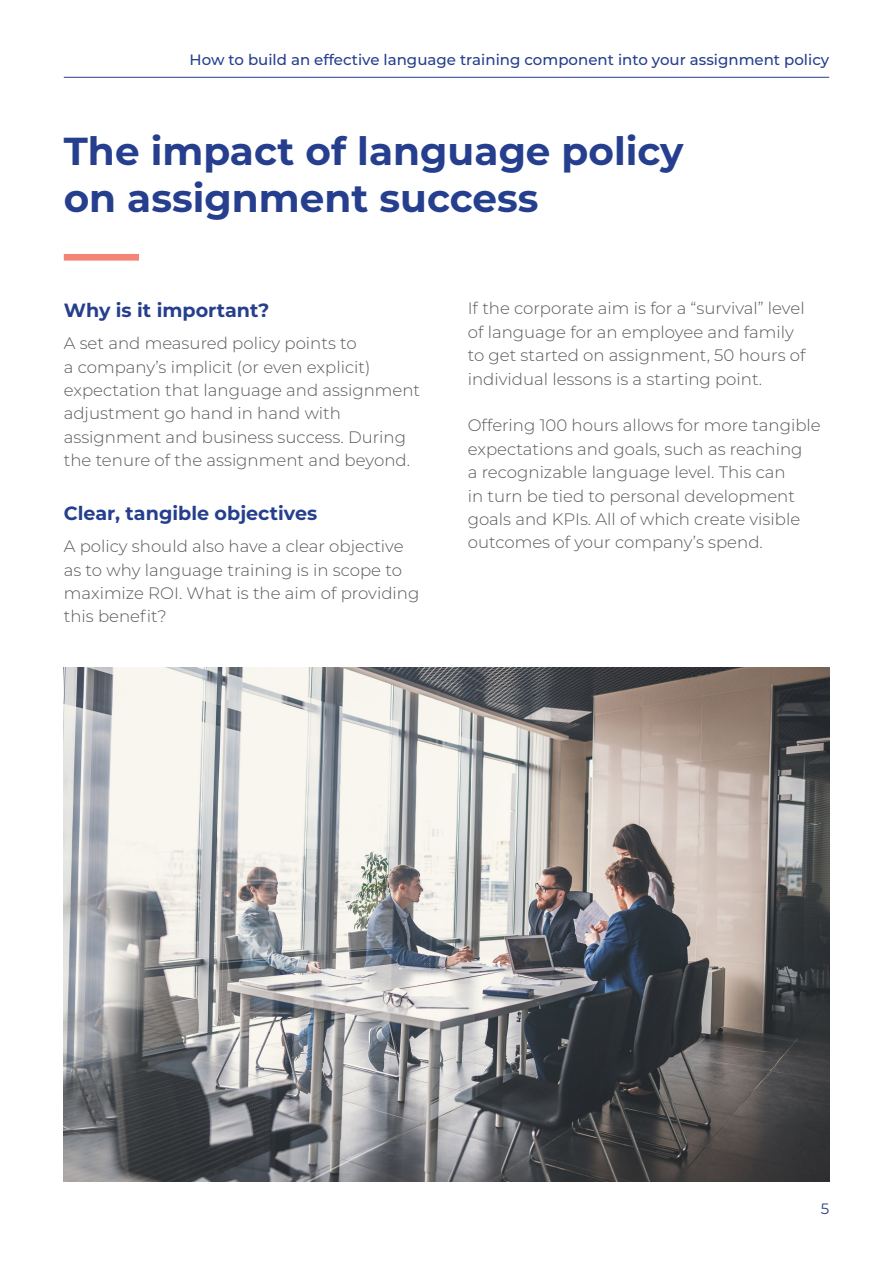
<style>
.page{position:relative;width:893px;height:1263px;background:#fff}
.page>*{position:absolute;margin:0;border:0;box-sizing:border-box;transform-origin:0 0}
.Sub_Headline{font:700 39px/46.8px "Montserrat";color:#253f8e}
.Topic{font:700 19.2px "Montserrat";color:#253f8e}
.Body_copy{font:300 16.65px/23.4px "Montserrat";color:#57585a}
.t1{font:500 15px "Montserrat";color:#253f8e}
.t2{font:15px "Montserrat";color:#253f8e}
</style>
<div class="page">
<img style="left:64px;top:668px;width:765px;height:513px">
<div style="left:64px;top:254px;width:75px;height:7px;background:#f48475"></div>
<hr style="left:64px;top:77px;width:765px;height:1px;background:#253f8e">
<p class="t1" style="left:190px;top:49px;width:641px">How to build an effective language training component into your assignment policy</p>
<p class="Sub_Headline" style="left:64px;top:126px;width:621px">The impact of language policy on assignment success</p>
<p class="Topic" style="left:64px;top:297px;width:207px">Why is it important?</p>
<p class="Body_copy" style="left:64px;top:331px;width:358px">A set and measured policy points to<br>a company’s implicit (or even explicit) expectation that language and assignment adjustment go hand in hand with assignment and business success. During the tenure of the assignment and beyond.</p>
<p class="Topic" style="left:64px;top:500px;width:255px">Clear, tangible objectives</p>
<p class="Body_copy" style="left:64px;top:534px;width:357px">A policy should also have a clear objective as to why language training is in scope to maximize ROI. What is the aim of providing this benefit?</p>
<p class="Body_copy" style="left:468px;top:296px;width:339px">If the corporate aim is for a “survival” level of language for an employee and family to get started on assignment, 50 hours of individual lessons is a starting point.</p>
<p class="Body_copy" style="left:468px;top:413px;width:354px">Offering 100 hours allows for more tangible expectations and goals, such as reaching<br>a recognizable language level. This can<br>in turn be tied to personal development goals and KPIs. All of which create visible outcomes of your company’s spend.</p>
<p class="t2" style="left:821px;top:1198px;width:10px">5</p>
</div>
